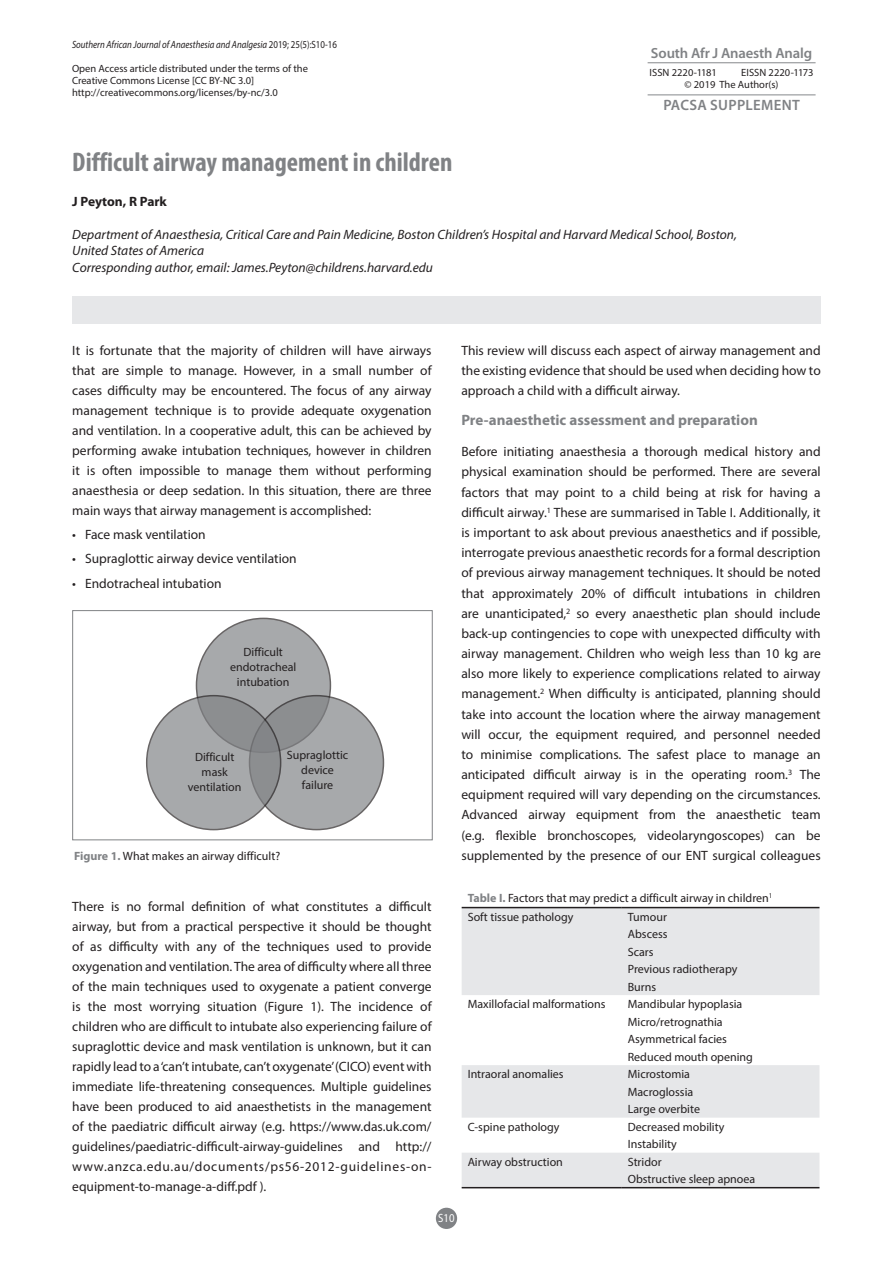
<style>
.page{position:relative;width:893px;height:1263px;background:#fff}
.page>*{position:absolute;margin:0;border:0;box-sizing:border-box;transform-origin:0 0}
.t1{font:700 condensed 27px "Myriad Pro";color:#808285}
.t2{font:700 15px "Myriad Pro";color:#808285}
.t3{font:600 15px "Myriad Pro";letter-spacing:.02em;color:#808285}
.t4{font:600 14.7px "Myriad Pro";letter-spacing:-.01em;color:#808285}
.t5{font:13.5px/20px "Myriad Pro";color:#231f20;text-align:justify}
.t6{font:italic 13.5px/16.5px "Myriad Pro";color:#231f20}
.t7{font:700 13.5px "Myriad Pro";letter-spacing:-.005em;color:#231f20}
.t8{font:12px/17.5px "Myriad Pro";color:#231f20}
.t9{font:12px "Myriad Pro";color:#fff;scale:.9 1}
.t10{font:10.5px/12px "Myriad Pro";color:#231f20}
.t11{font:italic 10.5px "Myriad Pro";color:#231f20;scale:.85 1}
.s1{font-style:normal}
.s2{font-weight:700;color:#808285}
</style>
<div class="page">
<div style="left:436px;top:1208px;width:21px;height:21px;background:#808285;border-radius:50%"></div>
<hr style="left:648px;top:62px;width:168px;height:1px;background:#939598">
<hr style="left:648px;top:94px;width:168px;height:1px;background:#939598">
<div style="left:72px;top:297px;width:748px;height:27px;background:#e6e7e9"></div>
<div style="left:72px;top:610px;width:361px;height:230px;background:#fff;border:1px solid #808285"></div>
<div style="left:196px;top:618px;width:134px;height:134px;background:#a7a9ab;border-radius:50%"></div>
<svg style="left:249px;top:696px;width:134px;height:134px;background:#a0a2a4"></svg>
<svg style="left:147px;top:696px;width:134px;height:134px;background:#9c9ea0"></svg>
<svg style="left:462px;top:908px;width:357px;height:279px;fill:#e6e7e9"></svg>
<hr style="left:462px;top:907px;width:160px;height:1px;background:#231f20">
<hr style="left:622px;top:907px;width:197px;height:1px;background:#231f20">
<hr style="left:462px;top:1187px;width:160px;height:1px;background:#231f20">
<hr style="left:622px;top:1187px;width:197px;height:1px;background:#231f20">
<p class="t11" style="left:72px;top:38px;width:313px">Southern African Journal of Anaesthesia and Analgesia <span class="s1">2019; 25(5):S10-16</span></p>
<p class="t10" style="left:72px;top:63px;width:237px">Open Access article distributed under the terms of the<br>Creative Commons License [CC BY-NC 3.0] http://creativecommons.org/licenses/by-nc/3.0</p>
<p class="t4" style="left:651px;top:44px;width:163px">South Afr J Anaesth Analg</p>
<p class="t10" style="left:650px;top:66px;width:69px">ISSN 2220-1181</p>
<p class="t10" style="left:685px;top:66px;width:131px;text-indent:57px">EISSN 2220-1173 © 2019 The Author(s)</p>
<p class="t3" style="left:663px;top:96px;width:138px">PACSA SUPPLEMENT</p>
<h1 class="t1" style="left:72px;top:145px;width:382px">Difficult airway management in children</h1>
<p class="t7" style="left:72px;top:192px;width:96px">J Peyton, R Park</p>
<p class="t6" style="left:72px;top:226px;width:666px">Department of Anaesthesia, Critical Care and Pain Medicine, Boston Children’s Hospital and Harvard Medical School, Boston,<br>United States of America<br>Corresponding author, email: James.Peyton@childrens.harvard.edu</p>
<p class="t5" style="left:72px;top:340px;width:361px">It is fortunate that the majority of children will have airways that are simple to manage. However, in a small number of cases difficulty may be encountered. The focus of any airway management technique is to provide adequate oxygenation and ventilation. In a cooperative adult, this can be achieved by performing awake intubation techniques, however in children it is often impossible to manage them without performing anaesthesia or deep sedation. In this situation, there are three main ways that airway management is accomplished:</p>
<p class="t5" style="left:72px;top:524px;width:135px">• Face mask ventilation</p>
<p class="t5" style="left:72px;top:549px;width:226px">• Supraglottic airway device ventilation</p>
<p class="t5" style="left:72px;top:573px;width:151px">• Endotracheal intubation</p>
<p class="t8" style="left:230px;top:644px;width:68px;line-height:15px;text-align:center">Difficult endotracheal intubation</p>
<p class="t8" style="left:188px;top:749px;width:55px;line-height:15px;text-align:center">Difficult mask ventilation</p>
<p class="t8" style="left:287px;top:747px;width:63px;line-height:15px;text-align:center">Supraglottic device failure</p>
<p class="t8" style="left:74px;top:847px;width:208px"><span class="s2">Figure 1.</span> What makes an airway difficult?</p>
<p class="t5" style="left:72px;top:896px;width:361px">There is no formal definition of what constitutes a difficult airway, but from a practical perspective it should be thought of as difficulty with any of the techniques used to provide oxygenation and ventilation. The area of difficulty where all three of the main techniques used to oxygenate a patient converge is the most worrying situation (Figure 1). The incidence of children who are difficult to intubate also experiencing failure of supraglottic device and mask ventilation is unknown, but it can rapidly lead to a ‘can’t intubate, can’t oxygenate’ (CICO) event with immediate life-threatening consequences. Multiple guidelines have been produced to aid anaesthetists in the management of the paediatric difficult airway (e.g. https://www.das.uk.com/ guidelines/paediatric-difficult-airway-guidelines and http:// www.anzca.edu.au/documents/ps56-2012-guidelines-on&shy;equipment-to-manage-a-diff.pdf ).</p>
<p class="t5" style="left:461px;top:340px;width:361px">This review will discuss each aspect of airway management and the existing evidence that should be used when deciding how to approach a child with a difficult airway.</p>
<p class="t2" style="left:461px;top:411px;width:298px">Pre-anaesthetic assessment and preparation</p>
<p class="t5" style="left:461px;top:441px;width:361px">Before initiating anaesthesia a thorough medical history and physical examination should be performed. There are several factors that may point to a child being at risk for having a difficult airway.<sup>1</sup> These are summarised in Table I. Additionally, it is important to ask about previous anaesthetics and if possible, interrogate previous anaesthetic records for a formal description of previous airway management techniques. It should be noted that approximately 20% of difficult intubations in children are unanticipated,<sup>2</sup> so every anaesthetic plan should include back-up contingencies to cope with unexpected difficulty with airway management. Children who weigh less than 10 kg are also more likely to experience complications related to airway management.<sup>2</sup> When difficulty is anticipated, planning should take into account the location where the airway management will occur, the equipment required, and personnel needed to minimise complications. The safest place to manage an anticipated difficult airway is in the operating room.<sup>3</sup> The equipment required will vary depending on the circumstances.<br>Advanced airway equipment from the anaesthetic team (e.g. flexible bronchoscopes, videolaryngoscopes) can be supplemented by the presence of our ENT surgical colleagues</p>
<p class="t8" style="left:468px;top:888px;width:306px;line-height:19.2px"><span class="s2">Table I.</span> Factors that may predict a difficult airway in children<sup>1<br></sup>Soft tissue pathology</p>
<p class="t8" style="left:628px;top:908px;width:111px">Tumour<br>Abscess<br>Scars<br>Previous radiotherapy<br>Burns</p>
<p class="t8" style="left:468px;top:995px;width:139px">Maxillofacial malformations</p>
<p class="t8" style="left:628px;top:995px;width:127px">Mandibular hypoplasia<br>Micro/retrognathia<br>Asymmetrical facies<br>Reduced mouth opening</p>
<p class="t8" style="left:468px;top:1065px;width:98px">Intraoral anomalies</p>
<p class="t8" style="left:628px;top:1065px;width:74px">Microstomia<br>Macroglossia<br>Large overbite</p>
<p class="t8" style="left:468px;top:1118px;width:93px">C-spine pathology</p>
<p class="t8" style="left:628px;top:1118px;width:98px">Decreased mobility<br>Instability</p>
<p class="t8" style="left:468px;top:1153px;width:97px">Airway obstruction</p>
<p class="t8" style="left:628px;top:1153px;width:129px">Stridor<br>Obstructive sleep apnoea</p>
<p class="t9" style="left:438px;top:1211px;width:20px">S10</p>
</div>
